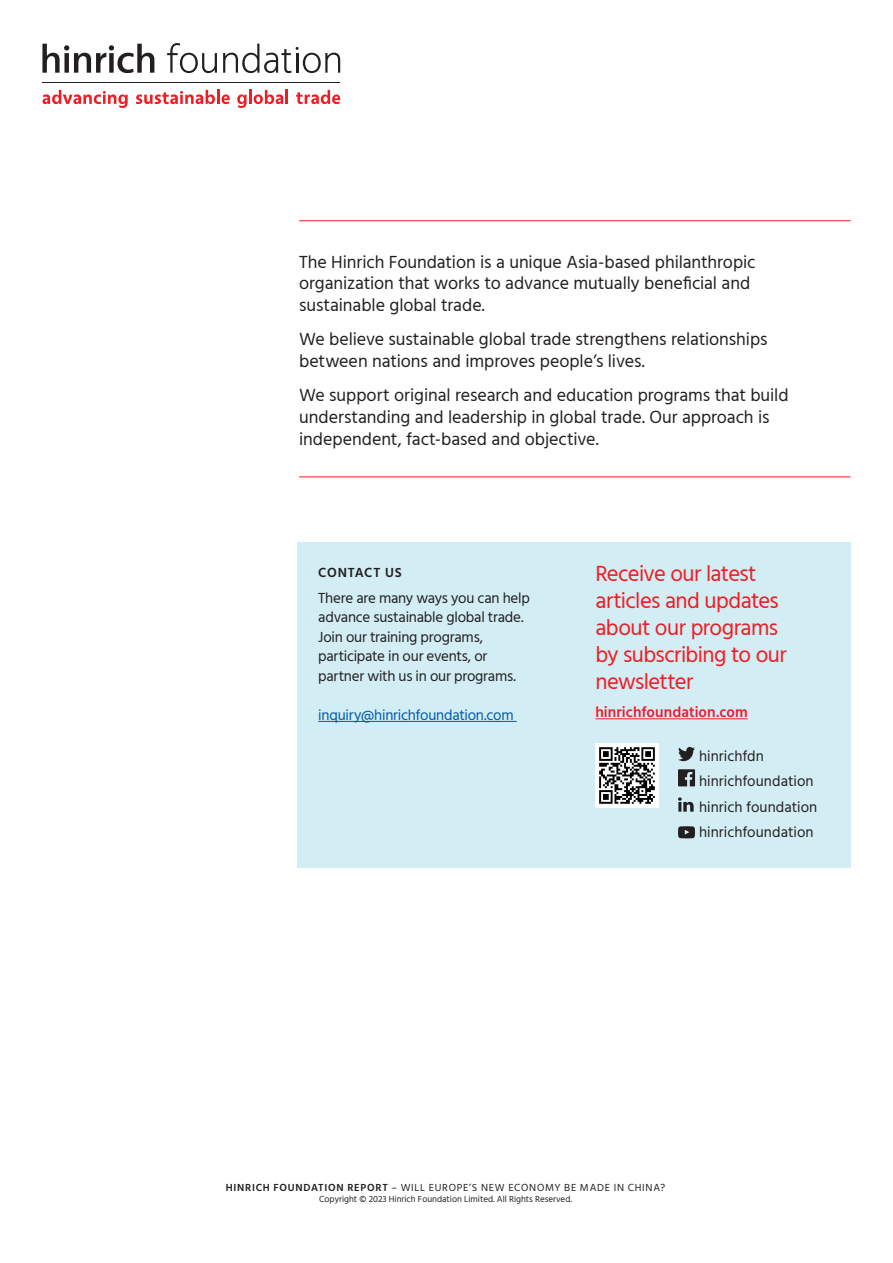
<style>
.page{position:relative;width:893px;height:1263px;background:#fff}
.page>*{position:absolute;margin:0;border:0;box-sizing:border-box;transform-origin:0 0}
.H2___subheadline{font:22.5px/27px "Hind";letter-spacing:-.025em;color:#ee1d23}
.H2___subheadline-2{font:18px/21.6px "Hind";letter-spacing:-.005em;color:#231f20}
.Body_copy{font:15px/19.5px "Hind";letter-spacing:-.015em;color:#231f20}
.Body_copy-2{font:15px "Hind";letter-spacing:-.015em;color:#015aaa}
.Body_copy-3{font:15px "Hind";letter-spacing:.005em;color:#231f20}
.Body_copy-4{font:600 15px "Hind";letter-spacing:.005em;color:#ee1d23}
.t1{font:600 13.5px "Hind";letter-spacing:.06em;color:#231f20}
.t2{font:10.5px "Hind";letter-spacing:.07em;color:#231f20}
.t3{font:9px "Hind";color:#231f20}
.s1{font-weight:600}
</style>
<div class="page">
<svg style="left:42px;top:90px;width:86px;height:18px"></svg>
<svg style="left:136px;top:90px;width:94px;height:14px"></svg>
<svg style="left:237px;top:94px;width:10px;height:14px"></svg>
<hr style="left:249px;top:90px;width:3px;height:14px;background:#ee1d23">
<svg style="left:254px;top:90px;width:34px;height:14px"></svg>
<svg style="left:296px;top:90px;width:44px;height:14px"></svg>
<hr style="left:42px;top:82px;width:298px;height:1px;background:#231f20">
<svg style="left:42px;top:44px;width:112px;height:29px"></svg>
<svg style="left:167px;top:43px;width:50px;height:30px"></svg>
<svg style="left:223px;top:44px;width:117px;height:29px"></svg>
<hr style="left:299px;top:220px;width:551px;height:1px;background:#ee1d23">
<hr style="left:299px;top:476px;width:551px;height:1px;background:#ee1d23">
<div style="left:297px;top:542px;width:553px;height:325px;background:#d2edf3"></div>
<hr style="left:318px;top:721px;width:199px;height:1px;background:#015aaa">
<svg style="left:678px;top:747px;width:17px;height:14px"></svg>
<svg style="left:678px;top:769px;width:17px;height:17px"></svg>
<svg style="left:678px;top:797px;width:16px;height:15px"></svg>
<svg style="left:678px;top:826px;width:17px;height:12px"></svg>
<img style="left:595px;top:744px;width:64px;height:63px">
<hr style="left:595px;top:718px;width:153px;height:1px;background:#ee1d23">
<p class="H2___subheadline-2" style="left:299px;top:252px;width:458px">The Hinrich Foundation is a unique Asia-based philanthropic organization that works to advance mutually beneficial and sustainable global trade.</p>
<p class="H2___subheadline-2" style="left:299px;top:330px;width:470px">We believe sustainable global trade strengthens relationships between nations and improves people’s lives.</p>
<p class="H2___subheadline-2" style="left:299px;top:386px;width:491px">We support original research and education programs that build understanding and leadership in global trade. Our approach is independent, fact-based and objective.</p>
<h4 class="t1" style="left:318px;top:563px;width:85px">CONTACT US</h4>
<p class="Body_copy" style="left:318px;top:588px;width:213px">There are many ways you can help advance sustainable global trade.<br>Join our training programs, participate in our events, or partner with us in our programs.</p>
<p class="Body_copy-2" style="left:318px;top:704px;width:197px">inquiry@hinrichfoundation.com</p>
<p class="H2___subheadline" style="left:595px;top:561px;width:193px">Receive our latest articles and updates about our programs by subscribing to our newsletter</p>
<p class="Body_copy-4" style="left:595px;top:701px;width:154px">hinrichfoundation.com</p>
<p class="Body_copy-3" style="left:699px;top:746px;width:66px">hinrichfdn</p>
<p class="Body_copy" style="left:699px;top:772px;width:116px">hinrichfoundation</p>
<p class="Body_copy-3" style="left:699px;top:797px;width:120px">hinrich foundation</p>
<p class="Body_copy" style="left:699px;top:823px;width:116px">hinrichfoundation</p>
<p class="t2" style="left:226px;top:1181px;width:441px"><span class="s1">HINRICH FOUNDATION REPORT</span> – WILL EUROPE’S NEW ECONOMY BE MADE IN CHINA?</p>
<p class="t3" style="left:319px;top:1193px;width:254px">Copyright © 2023 Hinrich Foundation Limited. All Rights Reserved.</p>
</div>
